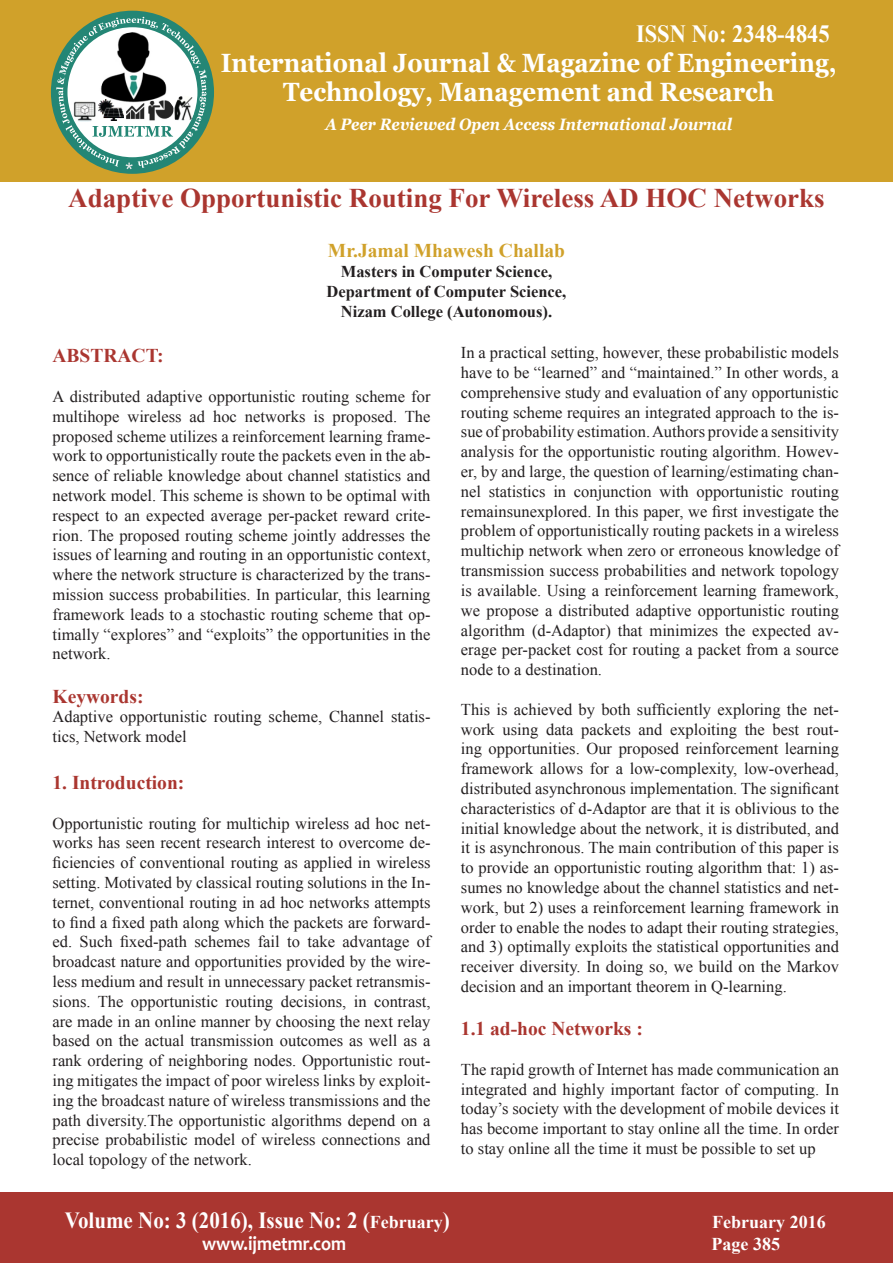
<style>
.page{position:relative;width:893px;height:1263px;background:#fff}
.page>*{position:absolute;margin:0;border:0;box-sizing:border-box;transform-origin:0 0}
.t1{font:700 27px "Times New Roman";color:#aa3630}
.t2{font:700 26.4px/28.8px "Georgia";color:#fff;text-align:center;scale:.91 1}
.t3{font:700 24.75px "Times New Roman";color:#fff;scale:.91 1}
.t4{font:700 23.1px "Times New Roman";color:#fff;scale:.91 1}
.t5{font:700 19.8px "Candara";color:#fff;scale:.91 1}
.t6{font:700 19.5px "Times New Roman";color:#aa3630}
.t7{font:700 19.5px "Times New Roman";color:#d0a12a}
.t8{font:700 18px "Times New Roman";color:#fff}
.t9{font:16.5px/19.8px "Times New Roman";color:#231f20;text-align:justify}
.t10{font:700 16.5px/19.8px "Times New Roman";color:#231f20;text-align:center}
.t11{font:italic 700 16.5px "Georgia";color:#fff;scale:.91 1}
.s1{font-size:18px}
</style>
<div class="page">
<div style="left:0;top:0;width:893px;height:182px;background:#d0a12a"></div>
<div style="left:51px;top:11px;width:163px;height:163px;background:#248675;border-radius:50%"></div>
<svg style="left:56px;top:17px;width:151px;height:152px"></svg>
<img style="left:146px;top:99px;width:28px;height:23px">
<img style="left:174px;top:96px;width:21px;height:25px">
<img style="left:99px;top:31px;width:72px;height:74px">
<img style="left:72px;top:101px;width:25px;height:21px">
<img style="left:99px;top:99px;width:25px;height:21px">
<div style="left:0;top:1192px;width:893px;height:71px;background:#aa3630"></div>
<h3 class="t3" style="left:636px;top:16px;width:214px">ISSN No: 2348-4845</h3>
<h2 class="t2" style="left:221px;top:49px;width:678px">International Journal &amp; Magazine of Engineering,<br>Technology, Management and Research</h2>
<p class="t11" style="left:325px;top:113px;width:448px">A Peer Reviewed Open Access International Journal</p>
<h1 class="t1" style="left:68px;top:180px;width:758px">Adaptive Opportunistic Routing For Wireless AD HOC Networks</h1>
<p class="t7" style="left:328px;top:237px;width:239px">Mr.Jamal Mhawesh Challab</p>
<p class="t10" style="left:327px;top:261px;width:241px">Masters in Computer Science,<br>Department of Computer Science,<br>Nizam College (Autonomous).</p>
<p class="t6" style="left:52px;top:342px;width:113px">ABSTRACT:</p>
<p class="t9" style="left:52px;top:386px;width:380px">A distributed adaptive opportunistic routing scheme for multihope wireless ad hoc networks is proposed. The proposed scheme utilizes a reinforcement learning frame&shy;work to opportunistically route the packets even in the ab&shy;sence of reliable knowledge about channel statistics and network model. This scheme is shown to be optimal with respect to an expected average per-packet reward crite&shy;rion. The proposed routing scheme jointly addresses the issues of learning and routing in an opportunistic context, where the network structure is characterized by the trans&shy;mission success probabilities. In particular, this learning framework leads to a stochastic routing scheme that op&shy;timally “explores” and “exploits” the opportunities in the network.</p>
<p class="t6" style="left:52px;top:683px;width:92px">Keywords:</p>
<p class="t9" style="left:52px;top:707px;width:379px">Adaptive opportunistic routing scheme, Channel statis&shy;tics, Network model</p>
<p class="t6" style="left:52px;top:769px;width:133px">1. Introduction:</p>
<p class="t9" style="left:52px;top:813px;width:380px">Opportunistic routing for multichip wireless ad hoc net&shy;works has seen recent research interest to overcome de&shy;ficiencies of conventional routing as applied in wireless setting. Motivated by classical routing solutions in the In&shy;ternet, conventional routing in ad hoc networks attempts to find a fixed path along which the packets are forward&shy;ed. Such fixed-path schemes fail to take advantage of broadcast nature and opportunities provided by the wire&shy;less medium and result in unnecessary packet retransmis&shy;sions. The opportunistic routing decisions, in contrast, are made in an online manner by choosing the next relay based on the actual transmission outcomes as well as a rank ordering of neighboring nodes. Opportunistic rout&shy;ing mitigates the impact of poor wireless links by exploit&shy;ing the broadcast nature of wireless transmissions and the path diversity.The opportunistic algorithms depend on a precise probabilistic model of wireless connections and local topology of the network.</p>
<p class="t9" style="left:461px;top:343px;width:380px">In a practical setting, however, these probabilistic models have to be “learned” and “maintained.” In other words, a comprehensive study and evaluation of any opportunistic routing scheme requires an integrated approach to the is&shy;sue of probability estimation. Authors provide a sensitivity analysis for the opportunistic routing algorithm. Howev&shy;er, by and large, the question of learning/estimating chan&shy;nel statistics in conjunction with opportunistic routing remainsunexplored. In this paper, we first investigate the problem of opportunistically routing packets in a wireless multichip network when zero or erroneous knowledge of transmission success probabilities and network topology is available. Using a reinforcement learning framework, we propose a distributed adaptive opportunistic routing algorithm (d-Adaptor) that minimizes the expected av&shy;erage per-packet cost for routing a packet from a source node to a destination.</p>
<p class="t9" style="left:461px;top:699px;width:380px">This is achieved by both sufficiently exploring the net&shy;work using data packets and exploiting the best rout&shy;ing opportunities. Our proposed reinforcement learning framework allows for a low-complexity, low-overhead, distributed asynchronous implementation. The significant characteristics of d-Adaptor are that it is oblivious to the initial knowledge about the network, it is distributed, and it is asynchronous. The main contribution of this paper is to provide an opportunistic routing algorithm that: 1) as&shy;sumes no knowledge about the channel statistics and net&shy;work, but 2) uses a reinforcement learning framework in order to enable the nodes to adapt their routing strategies, and 3) optimally exploits the statistical opportunities and receiver diversity. In doing so, we build on the Markov decision and an important theorem in Q-learning.</p>
<p class="t6" style="left:461px;top:1015px;width:183px">1.1 ad-hoc Networks :</p>
<p class="t9" style="left:461px;top:1059px;width:379px">The rapid growth of Internet has made communication an integrated and highly important factor of computing. In today’s society with the development of mobile devices it has become important to stay online all the time. In order to stay online all the time it must be possible to set up</p>
<h3 class="t4" style="left:65px;top:1204px;width:424px">Volume No: 3 (2016), Issue No: 2 (<span class="s1">February</span>)</h3>
<p class="t8" style="left:712px;top:1210px;width:115px">February 2016</p>
<p class="t5" style="left:202px;top:1231px;width:160px">www.ijmetmr.com</p>
<p class="t8" style="left:711px;top:1231px;width:70px">Page 385</p>
</div>
